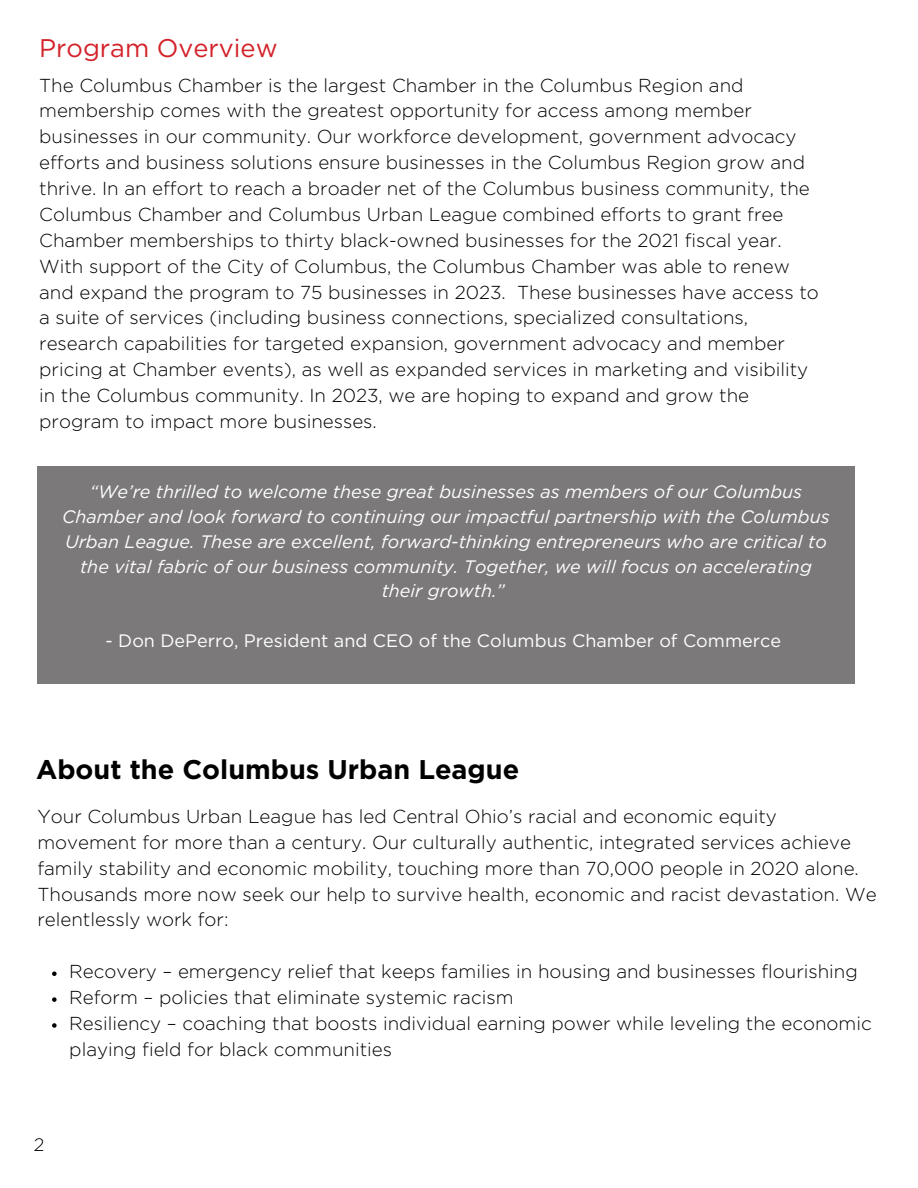
<style>
.page{position:relative;width:918px;height:1188px;background:#fff}
.page>*{position:absolute;margin:0;border:0;box-sizing:border-box;transform-origin:0 0}
.t1{font:700 27px "Gotham";color:#000}
.t2{font:25.5px "Gotham";color:#d3222a}
.t3{font:300 18.75px/25.8px "Gotham";color:#000}
.t4{font:italic 18px/24.8px "Gotham";color:#fff;text-align:center}
.t5{font:18px "Gotham";color:#fff}
.t6{font:300 18px "Gotham";color:#000}
</style>
<div class="page">
<svg style="left:52px;top:971px;width:5px;height:5px"></svg>
<svg style="left:52px;top:997px;width:5px;height:5px"></svg>
<svg style="left:52px;top:1023px;width:5px;height:5px"></svg>
<div style="left:37px;top:467px;width:818px;height:216px;background:#7b7979"></div>
<h2 class="t2" style="left:39px;top:39px;width:240px">Program Overview</h2>
<p class="t3" style="left:39px;top:73px;width:781px">The Columbus Chamber is the largest Chamber in the Columbus Region and membership comes with the greatest opportunity for access among member businesses in our community. Our workforce development, government advocacy efforts and business solutions ensure businesses in the Columbus Region grow and thrive. In an effort to reach a broader net of the Columbus business community, the Columbus Chamber and Columbus Urban League combined efforts to grant free Chamber memberships to thirty black-owned businesses for the 2021 fiscal year.<br>With support of the City of Columbus, the Columbus Chamber was able to renew and expand the program to 75 businesses in 2023. These businesses have access to a suite of services (including business connections, specialized consultations, research capabilities for targeted expansion, government advocacy and member pricing at Chamber events), as well as expanded services in marketing and visibility in the Columbus community. In 2023, we are hoping to expand and grow the program to impact more businesses.</p>
<p class="t4" style="left:62px;top:481px;width:769px">“We’re thrilled to welcome these great businesses as members of our Columbus Chamber and look forward to continuing our impactful partnership with the Columbus Urban League. These are excellent, forward-thinking entrepreneurs who are critical to the vital fabric of our business community. Together, we will focus on accelerating their growth.”</p>
<p class="t5" style="left:106px;top:634px;width:677px">- Don DePerro, President and CEO of the Columbus Chamber of Commerce</p>
<h1 class="t1" style="left:36px;top:760px;width:485px">About the Columbus Urban League</h1>
<p class="t3" style="left:37px;top:805px;width:841px">Your Columbus Urban League has led Central Ohio’s racial and economic equity movement for more than a century. Our culturally authentic, integrated services achieve family stability and economic mobility, touching more than 70,000 people in 2020 alone.<br>Thousands more now seek our help to survive health, economic and racist devastation. We relentlessly work for:</p>
<p class="t3" style="left:69px;top:960px;width:804px">Recovery – emergency relief that keeps families in housing and businesses flourishing Reform – policies that eliminate systemic racism<br>Resiliency – coaching that boosts individual earning power while leveling the economic playing field for black communities</p>
<p class="t6" style="left:34px;top:1138px;width:12px">2</p>
</div>
